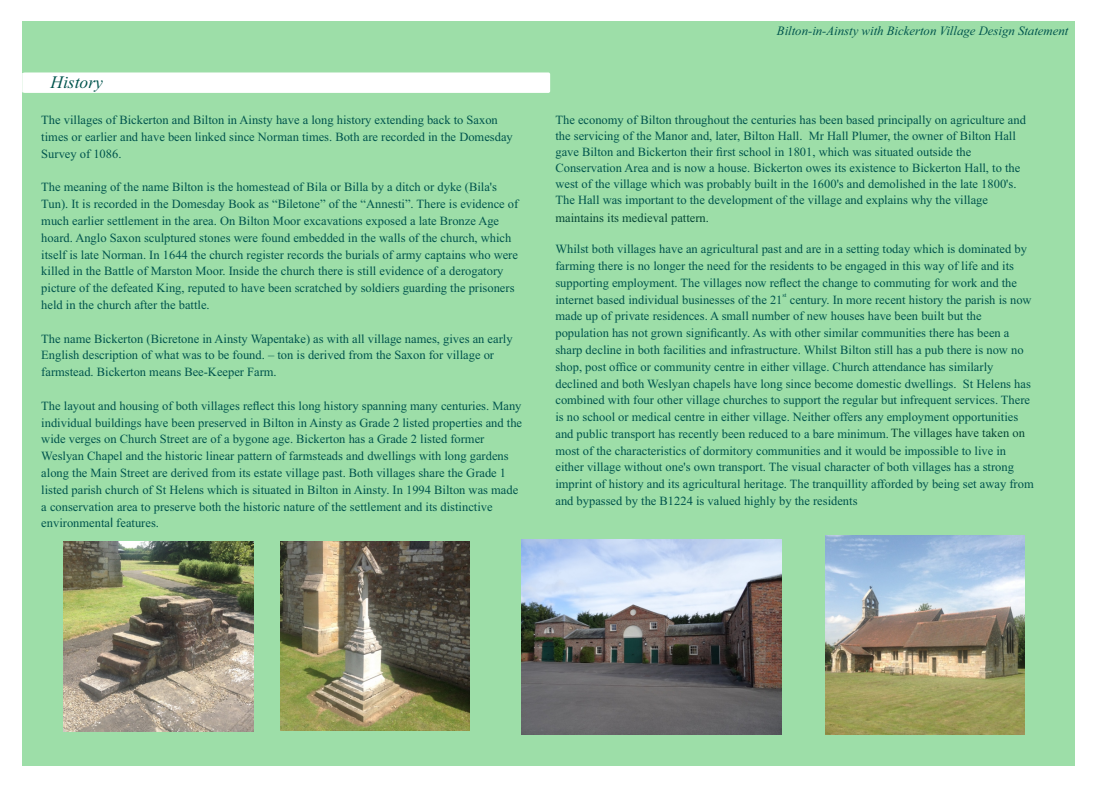
<style>
.page{position:relative;width:1095px;height:787px;background:#fff}
.page>*{position:absolute;margin:0;border:0;box-sizing:border-box;transform-origin:0 0}
.t1{font:italic 17.5px "Times New Roman";color:#00544d}
.t2{font:italic 12.75px "Times New Roman";color:#00544d}
.t3{font:12.5px/16.8px "Times New Roman";color:#00544d}
.t4{font:12.5px "Times New Roman";color:#064735}
.t5{font:6.25px "Times New Roman";color:#00544d}
.s1{font-family:"Calibri";font-size:13.75px}
.s2{color:#064735}
</style>
<div class="page">
<div style="left:22px;top:21px;width:1053px;height:744px;background:#9ddea8"></div>
<svg style="left:22px;top:72px;width:528px;height:21px;background:#fcfefc"></svg>
<img style="left:280px;top:541px;width:189px;height:190px">
<img style="left:521px;top:539px;width:260px;height:195px">
<img style="left:64px;top:541px;width:190px;height:190px">
<img style="left:825px;top:535px;width:199px;height:199px">
<h3 class="t1" style="left:50px;top:76px;width:54px">History</h3>
<p class="t3" style="left:41px;top:113px;width:473px">The villages of Bickerton and Bilton in Ainsty have a long history extending back to Saxon times or earlier and have been linked since Norman times. Both are recorded in the Domesday<br>Survey of 1086.</p>
<p class="t3" style="left:41px;top:180px;width:478px">The meaning of the name Bilton is the homestead of Bila or Billa by a ditch or dyke (Bila's Tun). It is recorded in the Domesday Book as “Biletone” of the “Annesti”. There is evidence of much earlier settlement in the area. On Bilton Moor excavations exposed a late Bronze Age hoard. Anglo Saxon sculptured stones were found embedded in the walls of the church, which itself is late Norman. In 1644 the church register records the burials of army captains who were killed in the Battle of Marston Moor. Inside the church there is still evidence of a derogatory picture of the defeated King, reputed to have been scratched by soldiers guarding the prisoners held in the church after the battle.</p>
<p class="t3" style="left:41px;top:331px;width:473px">The name Bickerton (Bicretone in Ainsty Wapentake) as with all village names, gives an early<br>English description of what was to be found. – ton is derived from the Saxon for village or farmstead. Bickerton means Bee-Keeper Farm.</p>
<p class="t3" style="left:41px;top:398px;width:482px">The layout and housing of both villages reflect this long history spanning many centuries. Many individual buildings have been preserved in Bilton in Ainsty as Grade 2 listed properties and the wide verges on Church Street are of a bygone age. Bickerton has a Grade 2 listed former Weslyan Chapel and the historic linear pattern of farmsteads and dwellings with long gardens along the Main Street are derived from its estate village past. Both villages share the Grade 1 listed parish church of St Helens which is situated in Bilton in Ainsty. In 1994 Bilton was made a conservation area to preserve both the historic nature of the settlement and its distinctive environmenta<span class="s1">l</span> features.</p>
<p class="t2" style="left:777px;top:26px;width:293px">Bilton-in-Ainsty with Bickerton Village Design Statement</p>
<p class="t3" style="left:555px;top:113px;width:472px;line-height:16px">The economy of Bilton throughout the centuries has been based principally on agriculture and the servicing of the Manor and, later, Bilton Hall. Mr Hall Plumer, the owner of Bilton Hall gave Bilton and Bickerton their first school in 1801, which was situated outside the Conservation Area and is now a house. Bickerton owes its existence to Bickerton Hall, to the west of the village which was probably built in the 1600's and demolished in the late 1800's.<br>The Hall was important to the development of the village and explains why the village</p>
<p class="t4" style="left:555px;top:213px;width:155px">maintains its medieval pattern.</p>
<p class="t3" style="left:555px;top:242px;width:473px">Whilst both villages have an agricultural past and are in a setting today which is dominated by farming there is no longer the need for the residents to be engaged in this way of life and its supporting employment. The villages now reflect the change to commuting for work and the</p>
<p class="t5" style="left:782px;top:293px;width:6px">st</p>
<p class="t3" style="left:555px;top:292px;width:480px">internet based individual businesses of the 21 century. In more recent history the parish is now made up of private residences. A small number of new houses have been built but the population has not grown significantly. As with other similar communities there has been a sharp decline in both facilities and infrastructure. Whilst Bilton still has a pub there is now no shop, post office or community centre in either village. Church attendance has similarly declined and both Weslyan chapels have long since become domestic dwellings. St Helens has combined with four other village churches to support the regular but infrequent services. There is no school or medical centre in either village. Neither offers any employment opportunities and public transport has recently been reduced to a bare minimum. <span class="s2">The villages have taken on </span>most of the characteristics of dormitory communities and it would be impossible to live in either village without one's own transport. The visual character of both villages has a strong imprint of history and its agricultural heritage. The tranquillity afforded by being set away from and bypassed by the B1224 is valued highly by the residents</p>
</div>
